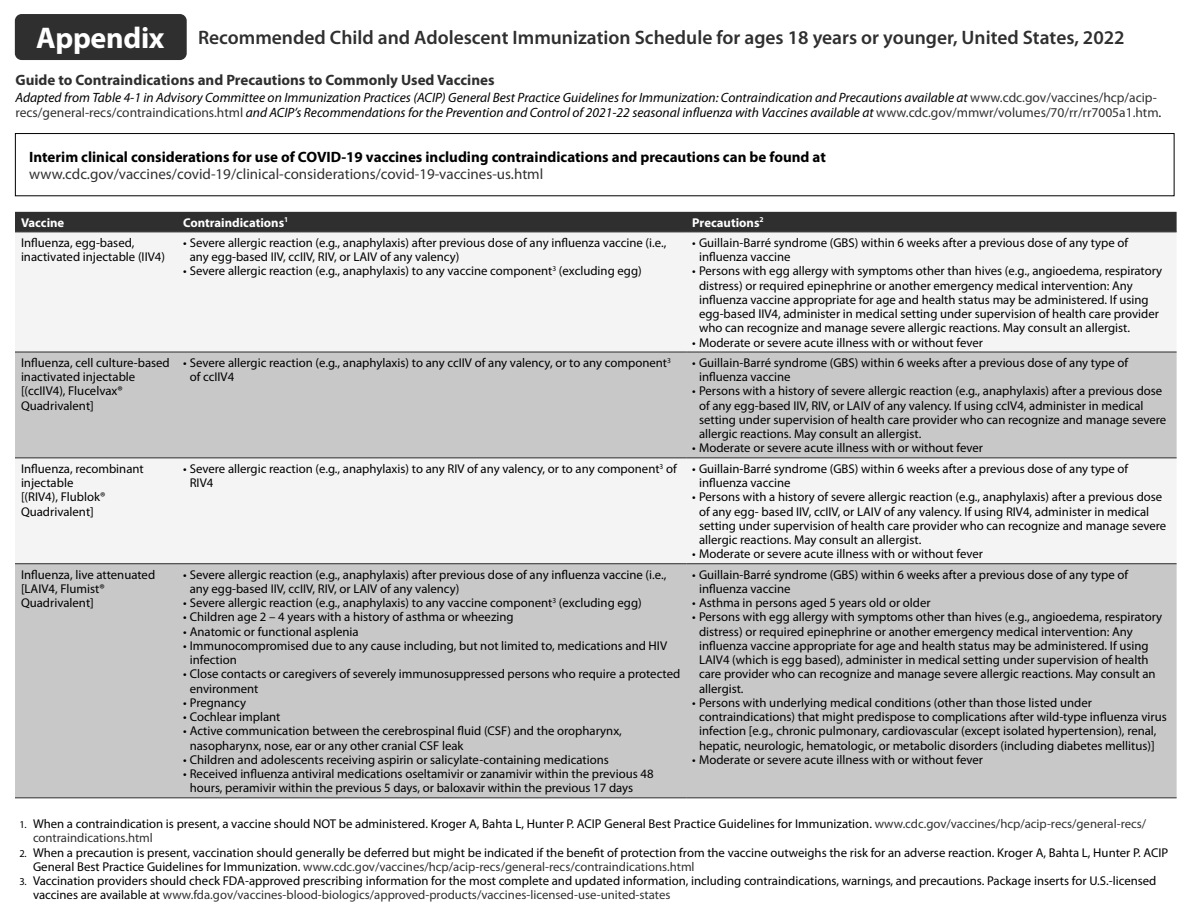
<style>
.page{position:relative;width:1188px;height:918px;background:#fff}
.page>*{position:absolute;margin:0;border:0;box-sizing:border-box;transform-origin:0 0}
.t1{font:700 30px "Myriad Pro";letter-spacing:-.01em;color:#fff}
.H2_-_span{font:600 19.5px "Myriad Pro";color:#2f2f2f}
.t2{font:700 15px/16.5px "Myriad Pro";color:#000}
.t3{font:700 15px "Myriad Pro";color:#2f2f2f}
.t4{font:italic 13.5px/15px "Myriad Pro";color:#000}
.Table--text{font:12.75px/14.2px "Myriad Pro";color:#000}
.cell_text{font:700 12.75px "Myriad Pro";color:#fff}
.s1{font-style:normal;color:#313131}
.s2{font-style:normal}
.s3{font-weight:400;color:#313131}
.s4{font-size:10.5px}
.s5{color:#313131}
</style>
<div class="page">
<div style="left:15px;top:212px;width:1162px;height:20px;background:#2f2f2f"></div>
<div style="left:15px;top:233px;width:1162px;height:119px;background:#f4f4f4"></div>
<svg style="left:15px;top:353px;width:1162px;height:444px;fill:#c8c8c8"></svg>
<hr style="left:15px;top:232px;width:162px;height:1px;background:#2c2c2c">
<hr style="left:177px;top:232px;width:509px;height:1px;background:#2c2c2c">
<hr style="left:686px;top:232px;width:491px;height:1px;background:#2c2c2c">
<hr style="left:15px;top:352px;width:162px;height:1px;background:#2c2c2c">
<hr style="left:177px;top:352px;width:509px;height:1px;background:#2c2c2c">
<hr style="left:686px;top:352px;width:491px;height:1px;background:#2c2c2c">
<hr style="left:15px;top:457px;width:162px;height:1px;background:#2c2c2c">
<hr style="left:177px;top:457px;width:509px;height:1px;background:#2c2c2c">
<hr style="left:686px;top:457px;width:491px;height:1px;background:#2c2c2c">
<hr style="left:15px;top:563px;width:162px;height:1px;background:#2c2c2c">
<hr style="left:177px;top:563px;width:509px;height:1px;background:#2c2c2c">
<hr style="left:686px;top:563px;width:491px;height:1px;background:#2c2c2c">
<hr style="left:15px;top:797px;width:162px;height:1px;background:#2c2c2c">
<hr style="left:177px;top:797px;width:509px;height:1px;background:#2c2c2c">
<hr style="left:686px;top:797px;width:491px;height:1px;background:#2c2c2c">
<div style="left:15px;top:133px;width:1159px;height:63px;border:1px solid #000"></div>
<div style="left:15px;top:14px;width:172px;height:46px;background:#2f2f2f;border-radius:7px"></div>
<h1 class="t1" style="left:36px;top:21px;width:130px">Appendix</h1>
<h2 class="H2_-_span" style="left:198px;top:27px;width:928px">Recommended Child and Adolescent Immunization Schedule for ages 18 years or younger, United States, 2022</h2>
<p class="t3" style="left:15px;top:71px;width:481px">Guide to Contraindications and Precautions to Commonly Used Vaccines</p>
<p class="t4" style="left:15px;top:91px;width:1147px">Adapted from Table 4-1 in Advisory Committee on Immunization Practices (ACIP) General Best Practice Guidelines for Immunization: Contraindication and Precautions available at <span class="s1">www.cdc.gov/vaccines/hcp/acip&shy;recs/general-recs/contraindications.html</span> and ACIP’s Recommendations for the Prevention and Control of 2021-22 seasonal influenza with Vaccines available at <span class="s1">www.cdc.gov/mmwr/volumes/70/rr/rr7005a1.htm</span><span class="s2">.</span></p>
<p class="t2" style="left:29px;top:149px;width:798px">Interim clinical considerations for use of COVID-19 vaccines including contraindications and precautions can be found at <span class="s3">www.cdc.gov/vaccines/covid-19/clinical-considerations/covid-19-vaccines-us.html</span></p>
<p class="cell_text" style="left:21px;top:215px;width:45px">Vaccine</p>
<p class="cell_text" style="left:183px;top:215px;width:107px">Contraindications<sup>1</sup></p>
<p class="cell_text" style="left:692px;top:215px;width:73px">Precautions<sup>2</sup></p>
<p class="Table--text" style="left:21px;top:236px;width:146px">Influenza, egg-based, inactivated injectable (IIV4)</p>
<p class="Table--text" style="left:190px;top:236px;width:478px;text-indent:-7px">• Severe allergic reaction (e.g., anaphylaxis) after previous dose of any influenza vaccine (i.e., any egg-based IIV, ccIIV, RIV, or LAIV of any valency)</p>
<p class="Table--text" style="left:183px;top:264px;width:460px">• Severe allergic reaction (e.g., anaphylaxis) to any vaccine component<sup>3</sup> (excluding egg)</p>
<p class="Table--text" style="left:699px;top:236px;width:431px;text-indent:-7px">• Guillain-Barré syndrome (GBS) within 6 weeks after a previous dose of any type of influenza vaccine</p>
<p class="Table--text" style="left:699px;top:264px;width:465px;text-indent:-7px">• Persons with egg allergy with symptoms other than hives (e.g., angioedema, respiratory distress) or required epinephrine or another emergency medical intervention: Any influenza vaccine appropriate for age and health status may be administered. If using egg-based IIV4, administer in medical setting under supervision of health care provider who can recognize and manage severe allergic reactions. May consult an allergist.</p>
<p class="Table--text" style="left:692px;top:335px;width:292px">• Moderate or severe acute illness with or without fever</p>
<p class="Table--text" style="left:21px;top:356px;width:150px">Influenza, cell culture-based inactivated injectable</p>
<p class="Table--text" style="left:21px;top:384px;width:103px">[(ccIIV4), Flucelvax®<br>Quadrivalent]</p>
<p class="Table--text" style="left:21px;top:462px;width:124px">Influenza, recombinant injectable</p>
<p class="Table--text" style="left:21px;top:490px;width:86px">[(RIV4), Flublok®<br>Quadrivalent]</p>
<p class="Table--text" style="left:190px;top:356px;width:483px;text-indent:-7px">• Severe allergic reaction (e.g., anaphylaxis) to any ccIIV of any valency, or to any component<sup>3 </sup>of ccIIV4</p>
<p class="Table--text" style="left:699px;top:356px;width:431px;text-indent:-7px">• Guillain-Barré syndrome (GBS) within 6 weeks after a previous dose of any type of influenza vaccine</p>
<p class="Table--text" style="left:699px;top:384px;width:469px;text-indent:-7px">• Persons with a history of severe allergic reaction (e.g., anaphylaxis) after a previous dose of any egg-based IIV, RIV, or LAIV of any valency. If using ccIV4, administer in medical setting under supervision of health care provider who can recognize and manage severe allergic reactions. May consult an allergist.</p>
<p class="Table--text" style="left:692px;top:441px;width:292px">• Moderate or severe acute illness with or without fever</p>
<p class="Table--text" style="left:190px;top:462px;width:489px;text-indent:-7px">• Severe allergic reaction (e.g., anaphylaxis) to any RIV of any valency, or to any component<sup>3</sup> of<br>RIV4</p>
<p class="Table--text" style="left:699px;top:462px;width:431px;text-indent:-7px">• Guillain-Barré syndrome (GBS) within 6 weeks after a previous dose of any type of influenza vaccine</p>
<p class="Table--text" style="left:699px;top:490px;width:469px;text-indent:-7px">• Persons with a history of severe allergic reaction (e.g., anaphylaxis) after a previous dose of any egg- based IIV, ccIIV, or LAIV of any valency. If using RIV4, administer in medical setting under supervision of health care provider who can recognize and manage severe allergic reactions. May consult an allergist.</p>
<p class="Table--text" style="left:692px;top:547px;width:292px">• Moderate or severe acute illness with or without fever</p>
<p class="Table--text" style="left:21px;top:568px;width:136px">Influenza, live attenuated [LAIV4, Flumist®<br>Quadrivalent]</p>
<p class="Table--text" style="left:190px;top:568px;width:478px;text-indent:-7px">• Severe allergic reaction (e.g., anaphylaxis) after previous dose of any influenza vaccine (i.e., any egg-based IIV, ccIIV, RIV, or LAIV of any valency)</p>
<p class="Table--text" style="left:183px;top:596px;width:460px">• Severe allergic reaction (e.g., anaphylaxis) to any vaccine component<sup>3</sup> (excluding egg)</p>
<p class="Table--text" style="left:183px;top:610px;width:332px">• Children age 2 – 4 years with a history of asthma or wheezing</p>
<p class="Table--text" style="left:183px;top:625px;width:177px">• Anatomic or functional asplenia</p>
<p class="Table--text" style="left:190px;top:639px;width:479px;text-indent:-7px">• Immunocompromised due to any cause including, but not limited to, medications and HIV infection</p>
<p class="Table--text" style="left:190px;top:667px;width:492px;text-indent:-7px">• Close contacts or caregivers of severely immunosuppressed persons who require a protected environment</p>
<p class="Table--text" style="left:183px;top:696px;width:65px">• Pregnancy</p>
<p class="Table--text" style="left:183px;top:710px;width:99px">• Cochlear implant</p>
<p class="Table--text" style="left:190px;top:724px;width:434px;text-indent:-7px">• Active communication between the cerebrospinal fluid (CSF) and the oropharynx, nasopharynx, nose, ear or any other cranial CSF leak</p>
<p class="Table--text" style="left:183px;top:753px;width:427px">• Children and adolescents receiving aspirin or salicylate-containing medications</p>
<p class="Table--text" style="left:190px;top:767px;width:465px;text-indent:-7px">• Received influenza antiviral medications oseltamivir or zanamivir within the previous 48 hours, peramivir within the previous 5 days, or baloxavir within the previous 17 days</p>
<p class="Table--text" style="left:699px;top:568px;width:431px;text-indent:-7px">• Guillain-Barré syndrome (GBS) within 6 weeks after a previous dose of any type of influenza vaccine</p>
<p class="Table--text" style="left:692px;top:596px;width:240px">• Asthma in persons aged 5 years old or older</p>
<p class="Table--text" style="left:699px;top:610px;width:465px;text-indent:-7px">• Persons with egg allergy with symptoms other than hives (e.g., angioedema, respiratory distress) or required epinephrine or another emergency medical intervention: Any influenza vaccine appropriate for age and health status may be administered. If using LAIV4 (which is egg based), administer in medical setting under supervision of health care provider who can recognize and manage severe allergic reactions. May consult an allergist.</p>
<p class="Table--text" style="left:699px;top:696px;width:469px;text-indent:-7px">• Persons with underlying medical conditions (other than those listed under contraindications) that might predispose to complications after wild-type influenza virus infection [e.g., chronic pulmonary, cardiovascular (except isolated hypertension), renal, hepatic, neurologic, hematologic, or metabolic disorders (including diabetes mellitus)]</p>
<p class="Table--text" style="left:692px;top:753px;width:292px">• Moderate or severe acute illness with or without fever</p>
<p class="Table--text" style="left:33px;top:817px;width:1115px;text-indent:-13px"><span class="s4">1.</span> When a contraindication is present, a vaccine should NOT be administered. Kroger A, Bahta L, Hunter P. ACIP General Best Practice Guidelines for Immunization. <span class="s5">www.cdc.gov/vaccines/hcp/acip-recs/general-recs/ contraindications.html</span></p>
<p class="Table--text" style="left:33px;top:845px;width:1137px;text-indent:-13px"><span class="s4">2.</span> When a precaution is present, vaccination should generally be deferred but might be indicated if the benefit of protection from the vaccine outweighs the risk for an adverse reaction. Kroger A, Bahta L, Hunter P. ACIP<br>General Best Practice Guidelines for Immunization. <span class="s5">www.cdc.gov/vaccines/hcp/acip-recs/general-recs/contraindications.html</span></p>
<p class="Table--text" style="left:33px;top:874px;width:1125px;text-indent:-13px"><span class="s4">3.</span> Vaccination providers should check FDA-approved prescribing information for the most complete and updated information, including contraindications, warnings, and precautions. Package inserts for U.S.-licensed vaccines are available at <span class="s5">www.fda.gov/vaccines-blood-biologics/approved-products/vaccines-licensed-use-united-states</span></p>
</div>
